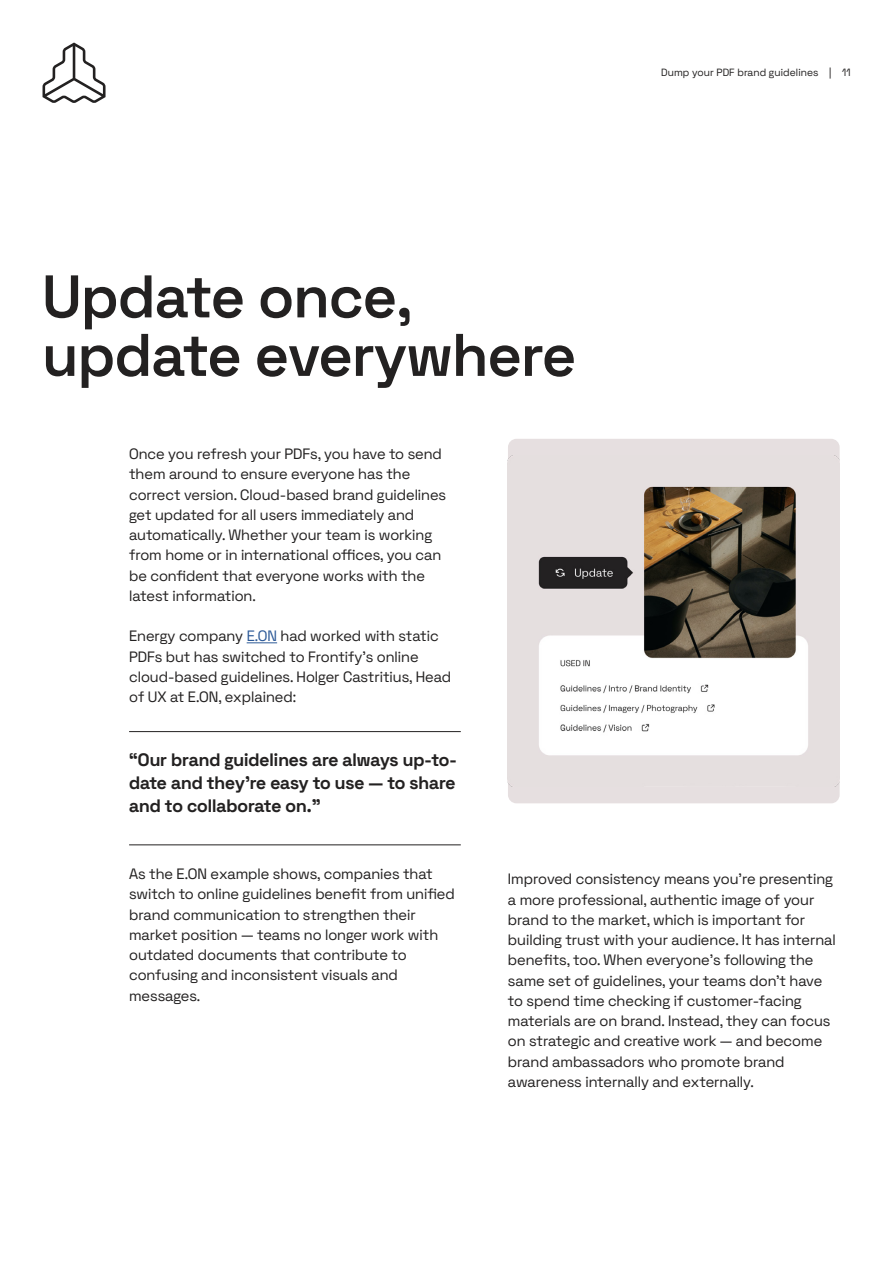
<style>
.page{position:relative;width:893px;height:1263px;background:#fff}
.page>*{position:absolute;margin:0;border:0;box-sizing:border-box;transform-origin:0 0}
.t1{font:600 60px/58.5px "Space Grotesk Frontify";color:#232121}
.t2{font:700 18px/23.2px "Space Grotesk Frontify";color:#232121;text-align:justify}
.t3{font:15px/20.2px "Space Grotesk Frontify";color:#232121}
.t4{font:10.5px "Space Grotesk Frontify";letter-spacing:.01em;color:#232121}
.s1{color:#2d5a98}
</style>
<div class="page">
<svg style="left:43px;top:43px;width:63px;height:60px"></svg>
<hr style="left:247px;top:642px;width:30px;height:1px;background:#2d5a98">
<hr style="left:129px;top:731px;width:332px;height:1px;background:#232121">
<hr style="left:129px;top:845px;width:332px;height:1px;background:#232121">
<div style="left:508px;top:439px;width:332px;height:364px;background:#e6dfe0;border-radius:9px"></div>
<img style="left:508px;top:455px;width:332px;height:332px">
<h1 class="t1" style="left:43px;top:263px;width:535px">Update once, update everywhere</h1>
<p class="t3" style="left:129px;top:443px;width:319px">Once you refresh your PDFs, you have to send them around to ensure everyone has the correct version. Cloud-based brand guidelines get updated for all users immediately and automatically. Whether your team is working from home or in international offices, you can be confident that everyone works with the latest information.</p>
<p class="t3" style="left:129px;top:625px;width:323px">Energy company <span class="s1">E.ON</span> had worked with static PDFs but has switched to Frontify’s online cloud-based guidelines. Holger Castritius, Head of UX at E.ON, explained:</p>
<p class="t2" style="left:129px;top:747px;width:329px">“Our brand guidelines are always up-to&shy;date and they’re easy to use — to share and to collaborate on.”</p>
<p class="t4" style="left:661px;top:65px;width:191px">Dump your PDF brand guidelines | 11</p>
<p class="t3" style="left:129px;top:863px;width:327px">As the E.ON example shows, companies that switch to online guidelines benefit from unified brand communication to strengthen their market position — teams no longer work with outdated documents that contribute to confusing and inconsistent visuals and messages.</p>
<p class="t3" style="left:508px;top:868px;width:329px">Improved consistency means you’re presenting a more professional, authentic image of your brand to the market, which is important for building trust with your audience. It has internal benefits, too. When everyone’s following the same set of guidelines, your teams don’t have to spend time checking if customer-facing materials are on brand. Instead, they can focus on strategic and creative work — and become brand ambassadors who promote brand awareness internally and externally.</p>
</div>
